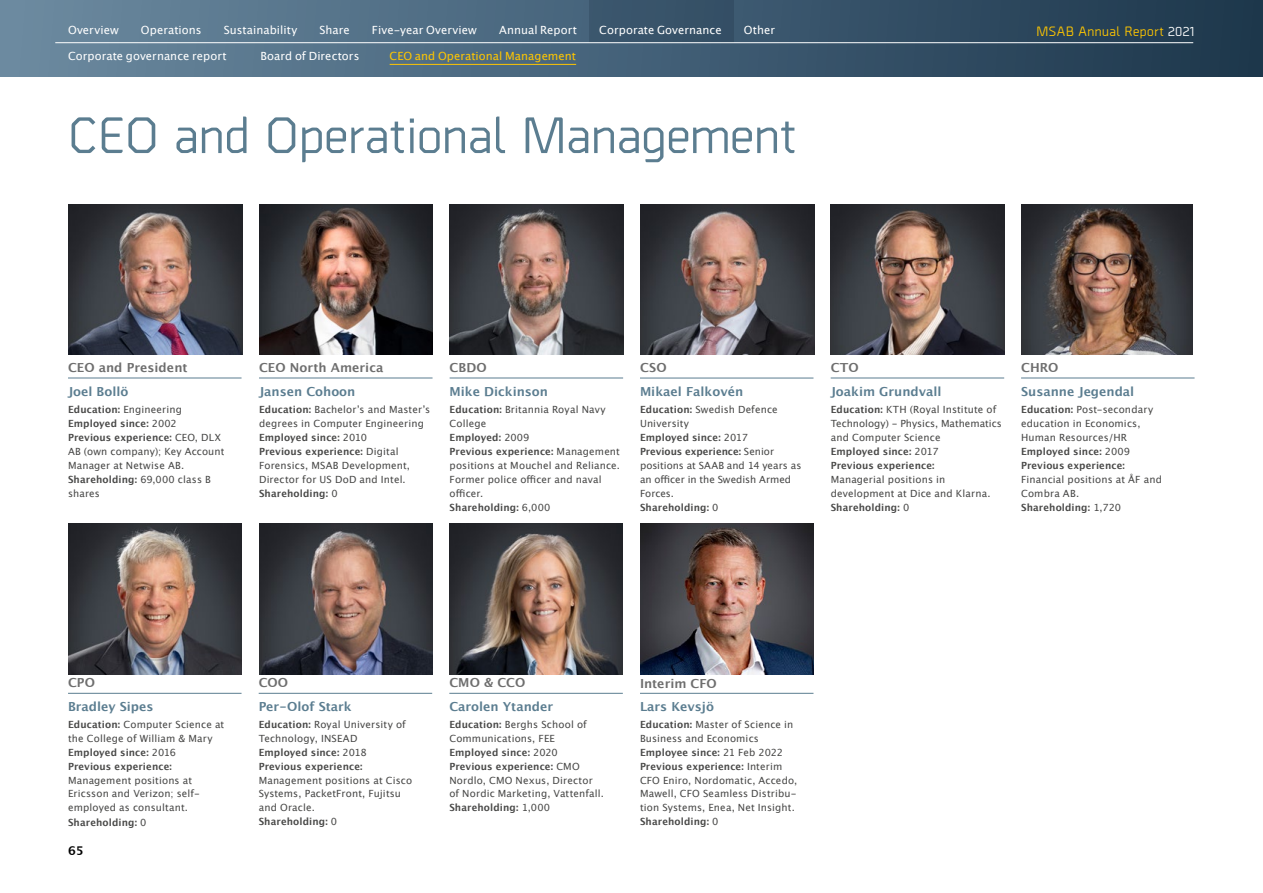
<style>
.page{position:relative;width:1263px;height:893px;background:#fff}
.page>*{position:absolute;margin:0;border:0;box-sizing:border-box;transform-origin:0 0}
.Rubrik{font:500 51px "Borda";color:#5b7d90}
.t1{font:500 13.5px "Borda";letter-spacing:.04em;color:#ffc600}
.Namn{font:700 12.45px "Lucida Grande";color:#5b7d90}
.Noter_underrubrik_70{font:700 12.45px "Lucida Grande";letter-spacing:.005em;color:#6e6e6e}
.t2{font:700 12px "Lucida Grande";color:#000}
.t3{font:11.25px "Lucida Grande";letter-spacing:.005em;color:#fff}
.vinjett_gul{font:11.25px "Lucida Grande";letter-spacing:.005em;color:#ffc600}
.Styrelse_bröd{font:9.9px/14px "Lucida Grande";letter-spacing:.015em;color:#484847}
.Styrelse_bröd-2{font:700 9.9px "Lucida Grande";letter-spacing:.015em;color:#484847}
.s1{color:#fff}
.s2{font-weight:700}
.s3{font-weight:400}
</style>
<div class="page">
<svg style="left:0;top:0;width:1263px;height:77px;background:#3e5a70"></svg>
<svg style="left:55px;top:0;width:734px;height:42px;background:#547289"></svg>
<div style="left:589px;top:0;width:144px;height:43px;background:#38546a"></div>
<hr style="left:55px;top:42px;width:1138px;height:1px;background:#fff">
<hr style="left:390px;top:64px;width:186px;height:1px;background:#ffc600">
<hr style="left:1021px;top:378px;width:173px;height:1px;background:#5b7d90">
<hr style="left:259px;top:693px;width:173px;height:1px;background:#5b7d90">
<hr style="left:68px;top:693px;width:174px;height:1px;background:#5b7d90">
<hr style="left:640px;top:378px;width:173px;height:1px;background:#5b7d90">
<hr style="left:450px;top:378px;width:173px;height:1px;background:#5b7d90">
<hr style="left:831px;top:378px;width:173px;height:1px;background:#5b7d90">
<hr style="left:68px;top:378px;width:174px;height:1px;background:#5b7d90">
<hr style="left:259px;top:378px;width:173px;height:1px;background:#5b7d90">
<hr style="left:640px;top:693px;width:173px;height:1px;background:#5b7d90">
<hr style="left:449px;top:693px;width:174px;height:1px;background:#5b7d90">
<img style="left:640px;top:204px;width:174px;height:150px">
<img style="left:1021px;top:204px;width:172px;height:150px">
<img style="left:450px;top:204px;width:173px;height:150px">
<img style="left:830px;top:204px;width:174px;height:150px">
<img style="left:68px;top:204px;width:174px;height:150px">
<img style="left:259px;top:524px;width:173px;height:150px">
<img style="left:68px;top:524px;width:174px;height:150px">
<img style="left:260px;top:204px;width:173px;height:150px">
<img style="left:640px;top:524px;width:174px;height:150px">
<img style="left:450px;top:524px;width:173px;height:150px">
<p class="t3" style="left:68px;top:23px;width:52px">Overview</p>
<p class="t3" style="left:141px;top:23px;width:62px">Operations</p>
<p class="t3" style="left:224px;top:23px;width:75px">Sustainability</p>
<p class="t3" style="left:319px;top:23px;width:32px">Share</p>
<p class="t3" style="left:372px;top:23px;width:106px">Five-year Overview</p>
<p class="t3" style="left:499px;top:23px;width:79px">Annual Report</p>
<p class="t3" style="left:599px;top:23px;width:124px">Corporate Governance</p>
<p class="t3" style="left:744px;top:23px;width:33px">Other</p>
<h2 class="t1" style="left:1036px;top:22px;width:159px">MSAB Annual Report <span class="s1">2021</span></h2>
<p class="vinjett_gul" style="left:390px;top:49px;width:188px">CEO and Operational Management</p>
<p class="t3" style="left:68px;top:49px;width:160px">Corporate governance report</p>
<p class="t3" style="left:260px;top:49px;width:100px">Board of Directors</p>
<p class="Rubrik" style="left:68px;top:100px;width:730px">CEO and Operational Management</p>
<p class="Noter_underrubrik_70" style="left:68px;top:357px;width:121px">CEO and President</p>
<p class="Namn" style="left:68px;top:381px;width:62px">Joel Bollö</p>
<p class="Styrelse_bröd" style="left:68px;top:403px;width:115px"><span class="s2">Education:</span> Engineering</p>
<p class="Styrelse_bröd-2" style="left:68px;top:415px;width:110px">Employed since: <span class="s3">2002</span></p>
<p class="Styrelse_bröd" style="left:68px;top:430px;width:158px"><span class="s2">Previous experience:</span> CEO, DLX<br>AB (own company); Key Account<br>Manager at Netwise AB.</p>
<p class="Styrelse_bröd" style="left:68px;top:472px;width:144px"><span class="s2">Shareholding:</span> 69,000 class B shares</p>
<p class="Noter_underrubrik_70" style="left:259px;top:357px;width:126px">CEO North America</p>
<p class="Namn" style="left:259px;top:381px;width:98px">Jansen Cohoon</p>
<p class="Styrelse_bröd" style="left:259px;top:403px;width:173px"><span class="s2">Education:</span> Bachelor’s and Master’s degrees in Computer Engineering</p>
<p class="Styrelse_bröd" style="left:259px;top:430px;width:153px"><span class="s2">Employed since:</span> 2010<br><span class="s2">Previous experience:</span> Digital<br>Forensics, MSAB Development,<br>Director for US DoD and Intel.</p>
<p class="Styrelse_bröd-2" style="left:259px;top:485px;width:80px">Shareholding: <span class="s3">0</span></p>
<p class="Noter_underrubrik_70" style="left:450px;top:357px;width:39px">CBDO</p>
<p class="Namn" style="left:450px;top:381px;width:100px">Mike Dickinson</p>
<p class="Styrelse_bröd" style="left:450px;top:403px;width:158px"><span class="s2">Education:</span> Britannia Royal Navy<br>College</p>
<p class="Styrelse_bröd-2" style="left:450px;top:430px;width:81px">Employed: <span class="s3">2009</span></p>
<p class="Styrelse_bröd" style="left:450px;top:445px;width:172px"><span class="s2">Previous experience:</span> Management positions at Mouchel and Reliance.<br>Former police officer and naval officer.</p>
<p class="Styrelse_bröd-2" style="left:450px;top:499px;width:102px">Shareholding: <span class="s3">6,000</span></p>
<p class="Noter_underrubrik_70" style="left:640px;top:357px;width:28px">CSO</p>
<p class="Namn" style="left:640px;top:382px;width:105px">Mikael Falkovén</p>
<p class="Styrelse_bröd" style="left:640px;top:403px;width:139px"><span class="s2">Education:</span> Swedish Defence<br>University</p>
<p class="Styrelse_bröd-2" style="left:640px;top:429px;width:109px">Employed since: <span class="s3">2017</span></p>
<p class="Styrelse_bröd" style="left:640px;top:444px;width:163px"><span class="s2">Previous experience:</span> Senior positions at SAAB and 14 years as an officer in the Swedish Armed<br>Forces.</p>
<p class="Styrelse_bröd-2" style="left:640px;top:499px;width:80px">Shareholding: <span class="s3">0</span></p>
<p class="Noter_underrubrik_70" style="left:831px;top:357px;width:30px">CTO</p>
<p class="Namn" style="left:831px;top:381px;width:112px">Joakim Grundvall</p>
<p class="Styrelse_bröd" style="left:831px;top:403px;width:173px"><span class="s2">Education:</span> KTH (Royal Institute of<br>Technology) - Physics, Mathematics and Computer Science</p>
<p class="Styrelse_bröd-2" style="left:831px;top:443px;width:109px">Employed since: <span class="s3">2017</span></p>
<p class="Styrelse_bröd" style="left:831px;top:458px;width:161px"><span class="s2">Previous experience:<br></span>Managerial positions in development at Dice and Klarna.</p>
<p class="Styrelse_bröd-2" style="left:831px;top:499px;width:80px">Shareholding: <span class="s3">0</span></p>
<p class="Noter_underrubrik_70" style="left:1021px;top:357px;width:39px">CHRO</p>
<p class="Namn" style="left:1021px;top:381px;width:115px">Susanne Jegendal</p>
<p class="Styrelse_bröd" style="left:1021px;top:403px;width:134px"><span class="s2">Education:</span> Post-secondary education in Economics,<br>Human Resources/HR</p>
<p class="Styrelse_bröd-2" style="left:1021px;top:443px;width:111px">Employed since: <span class="s3">2009</span></p>
<p class="Styrelse_bröd" style="left:1021px;top:458px;width:142px"><span class="s2">Previous experience:<br></span>Financial positions at ÅF and<br>Combra AB.</p>
<p class="Styrelse_bröd-2" style="left:1021px;top:499px;width:102px">Shareholding: <span class="s3">1,720</span></p>
<p class="Noter_underrubrik_70" style="left:68px;top:672px;width:29px">CPO</p>
<p class="Namn" style="left:68px;top:696px;width:87px">Bradley Sipes</p>
<p class="Styrelse_bröd" style="left:68px;top:717px;width:158px"><span class="s2">Education:</span> Computer Science at the College of William &amp; Mary</p>
<p class="Styrelse_bröd-2" style="left:68px;top:744px;width:110px">Employed since: <span class="s3">2016</span></p>
<p class="Styrelse_bröd" style="left:68px;top:759px;width:133px"><span class="s2">Previous experience:<br></span>Management positions at<br>Ericsson and Verizon; self&shy;employed as consultant.</p>
<p class="Styrelse_bröd-2" style="left:68px;top:814px;width:80px">Shareholding: <span class="s3">0</span></p>
<p class="t2" style="left:68px;top:840px;width:17px">65</p>
<p class="Noter_underrubrik_70" style="left:259px;top:672px;width:31px">COO</p>
<p class="Namn" style="left:259px;top:696px;width:95px">Per-Olof Stark</p>
<p class="Styrelse_bröd" style="left:259px;top:717px;width:149px"><span class="s2">Education:</span> Royal University of<br>Technology, INSEAD</p>
<p class="Styrelse_bröd-2" style="left:259px;top:744px;width:110px">Employed since: <span class="s3">2018</span></p>
<p class="Styrelse_bröd" style="left:259px;top:759px;width:155px"><span class="s2">Previous experience:<br></span>Management positions at Cisco<br>Systems, PacketFront, Fujitsu and Oracle.</p>
<p class="Styrelse_bröd-2" style="left:259px;top:814px;width:80px">Shareholding: <span class="s3">0</span></p>
<p class="Noter_underrubrik_70" style="left:449px;top:672px;width:77px">CMO &amp; CCO</p>
<p class="Namn" style="left:449px;top:696px;width:105px">Carolen Ytander</p>
<p class="Styrelse_bröd" style="left:449px;top:717px;width:139px"><span class="s2">Education:</span> Berghs School of<br>Communications, FEE</p>
<p class="Styrelse_bröd-2" style="left:449px;top:744px;width:110px">Employed since: <span class="s3">2020</span></p>
<p class="Styrelse_bröd" style="left:449px;top:759px;width:156px"><span class="s2">Previous experience:</span> CMO<br>Nordlo, CMO Nexus, Director of Nordic Marketing, Vattenfall.</p>
<p class="Styrelse_bröd-2" style="left:449px;top:800px;width:102px">Shareholding: <span class="s3">1,000</span></p>
<p class="Noter_underrubrik_70" style="left:640px;top:674px;width:78px">Interim CFO</p>
<p class="Namn" style="left:640px;top:696px;width:76px">Lars Kevsjö</p>
<p class="Styrelse_bröd" style="left:640px;top:717px;width:155px"><span class="s2">Education:</span> Master of Science in<br>Business and Economics</p>
<p class="Styrelse_bröd-2" style="left:640px;top:744px;width:145px">Employee since: <span class="s3">21 Feb 2022</span></p>
<p class="Styrelse_bröd" style="left:640px;top:759px;width:159px"><span class="s2">Previous experience:</span> Interim<br>CFO Eniro, Nordomatic, Accedo,<br>Mawell, CFO Seamless Distribu&shy;tion Systems, Enea, Net Insight.</p>
<p class="Styrelse_bröd-2" style="left:640px;top:814px;width:80px">Shareholding: <span class="s3">0</span></p>
</div>
